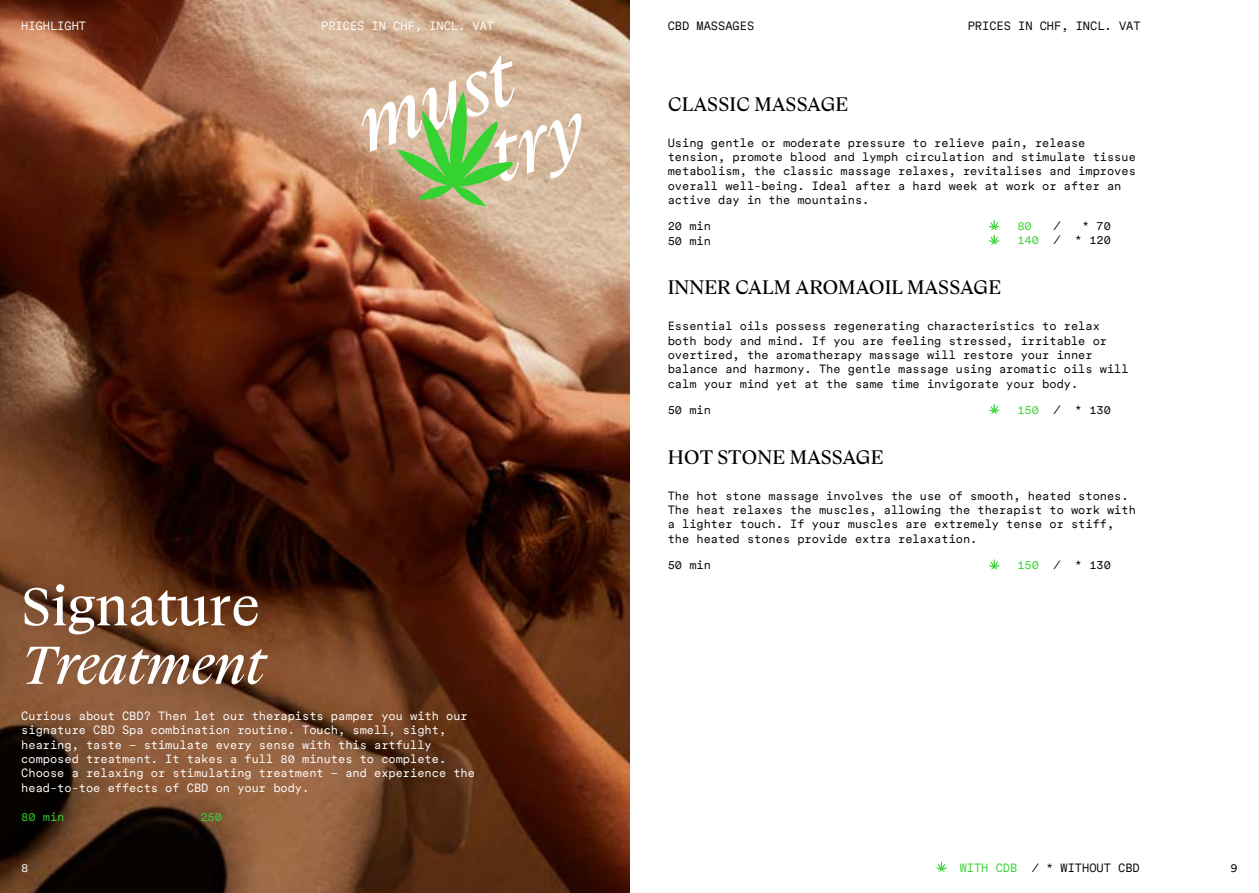
<style>
.page{position:relative;width:1259px;height:893px;background:#fff}
.page>*{position:absolute;margin:0;border:0;box-sizing:border-box;transform-origin:0 0}
.t1{font:57px "Boogy Brut TEST";color:#fff}
.t2{font:italic 57px "Boogy Brut TEST";color:#fff}
.t3{font:21px "Boogy Brut TEST";color:#000}
.t4{font:12px/14.4px "Circular Mono";color:#000}
.t5{font:12px/14.4px "Circular Mono";color:#fff}
.t6{font:12px "Circular Mono";color:#35d331}
.t7{font:12px "Circular Mono";color:#fcfeff}
.s1{color:#35d331}
</style>
<div class="page">
<svg style="left:936px;top:861px;width:11px;height:11px"></svg>
<img style="left:0;top:0;width:629px;height:893px">
<svg style="left:988px;top:219px;width:11px;height:26px"></svg>
<svg style="left:988px;top:403px;width:11px;height:11px"></svg>
<svg style="left:988px;top:559px;width:11px;height:10px"></svg>
<svg style="left:361px;top:56px;width:223px;height:151px;background:#c4bf96"></svg>
<p class="t7" style="left:21px;top:18px;width:66px">HIGHLIGHT</p>
<p class="t4" style="left:668px;top:18px;width:88px">CBD MASSAGES</p>
<p class="t5" style="left:321px;top:18px;width:174px">PRICES IN CHF, INCL. VAT</p>
<p class="t4" style="left:967px;top:19px;width:174px">PRICES IN CHF, INCL. VAT</p>
<h2 class="t3" style="left:668px;top:95px;width:182px">CLASSIC MASSAGE</h2>
<p class="t4" style="left:668px;top:135px;width:469px">Using gentle or moderate pressure to relieve pain, release tension, promote blood and lymph circulation and stimulate tissue metabolism, the classic massage relaxes, revitalises and improves overall well-being. Ideal after a hard week at work or after an active day in the mountains.</p>
<p class="t4" style="left:668px;top:218px;width:45px">20 min<br>50 min</p>
<p class="t6" style="left:1017px;top:218px;width:16px">80</p>
<p class="t4" style="left:1053px;top:218px;width:9px">/</p>
<p class="t4" style="left:1017px;top:218px;width:95px;text-align:right">* 70<br><span class="s1">140</span> / * 120</p>
<h2 class="t3" style="left:668px;top:279px;width:335px">INNER CALM AROMAOIL MASSAGE</h2>
<p class="t4" style="left:668px;top:318px;width:462px">Essential oils possess regenerating characteristics to relax both body and mind. If you are feeling stressed, irritable or overtired, the aromatherapy massage will restore your inner balance and harmony. The gentle massage using aromatic oils will calm your mind yet at the same time invigorate your body.</p>
<p class="t4" style="left:668px;top:402px;width:45px">50 min</p>
<p class="t4" style="left:1017px;top:402px;width:95px"><span class="s1">150</span> / * 130</p>
<h2 class="t3" style="left:668px;top:448px;width:217px">HOT STONE MASSAGE</h2>
<p class="t4" style="left:668px;top:488px;width:469px">The hot stone massage involves the use of smooth, heated stones.<br>The heat relaxes the muscles, allowing the therapist to work with a lighter touch. If your muscles are extremely tense or stiff, the heated stones provide extra relaxation.</p>
<h1 class="t1" style="left:21px;top:583px;width:240px">Signature</h1>
<h1 class="t2" style="left:21px;top:642px;width:245px">Treatment</h1>
<p class="t5" style="left:21px;top:708px;width:455px">Curious about CBD? Then let our therapists pamper you with our signature CBD Spa combination routine. Touch, smell, sight, hearing, taste – stimulate every sense with this artfully composed treatment. It takes a full 80 minutes to complete.<br>Choose a relaxing or stimulating treatment – and experience the head-to-toe effects of CBD on your body.</p>
<p class="t6" style="left:21px;top:809px;width:45px">80 min</p>
<p class="t6" style="left:200px;top:809px;width:23px">250</p>
<p class="t5" style="left:21px;top:860px;width:9px">8</p>
<p class="t4" style="left:668px;top:557px;width:45px">50 min</p>
<p class="t4" style="left:1017px;top:557px;width:95px"><span class="s1">150</span> / * 130</p>
<p class="t4" style="left:959px;top:860px;width:181px"><span class="s1">WITH CDB</span> / * WITHOUT CBD</p>
<p class="t4" style="left:1230px;top:860px;width:9px">9</p>
</div>
